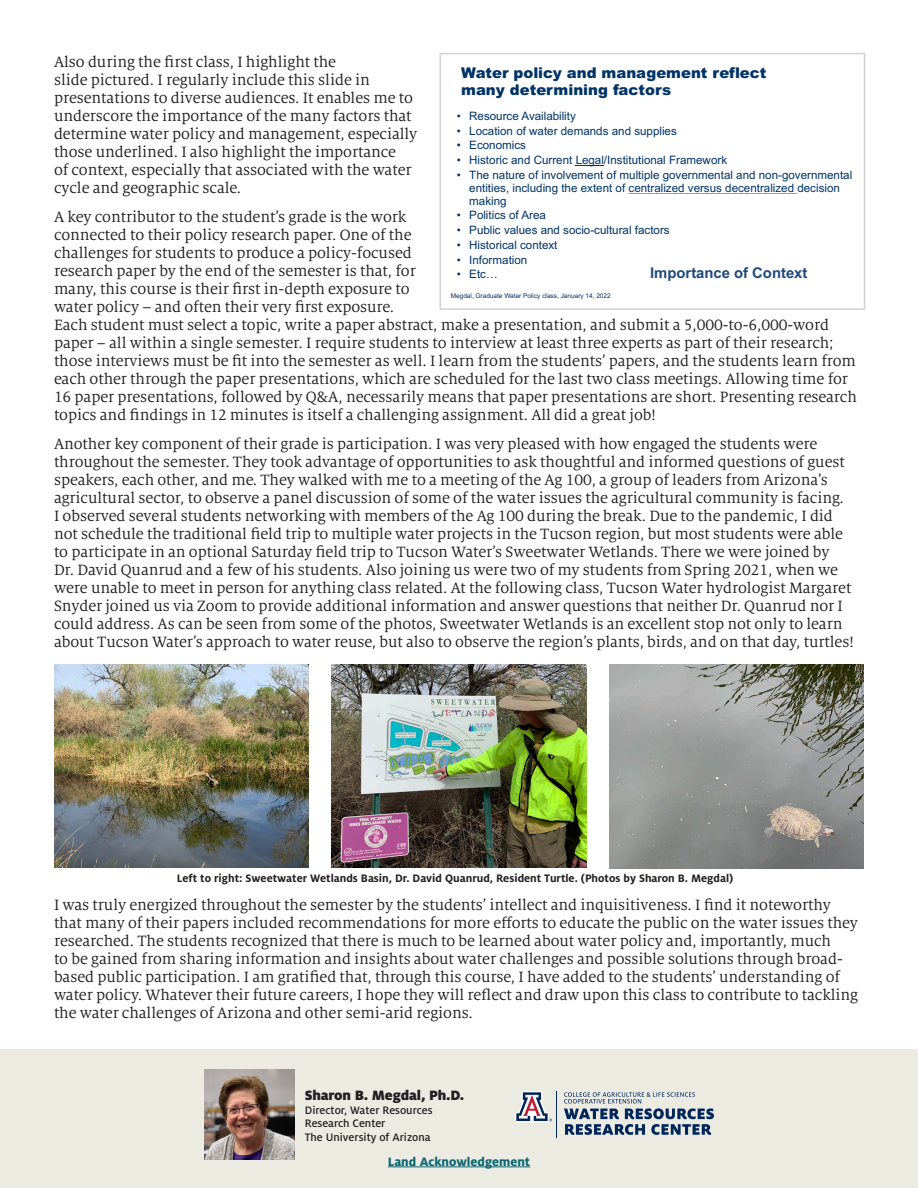
<style>
.page{position:relative;width:918px;height:1188px;background:#fff}
.page>*{position:absolute;margin:0;border:0;box-sizing:border-box;transform-origin:0 0}
.t1{font:16.5px/18px "Milo Serif OT";letter-spacing:-.005em;color:#231f20}
.t2{font:900 15px "Milo OT";letter-spacing:-.01em;color:#231f20}
.t3{font:900 14.85px/17.7px "Arial";color:#036}
.t4{font:700 14.85px "Arial";color:#1f497d}
.t5{font:800 13.5px "Milo OT";color:#0d6772}
.t6{font:700 12px "Milo OT";color:#231f20}
.t7{font:500 12px/13.5px "Milo OT";color:#231f20}
.t8{font:11.55px/13.2px "Arial";color:#036}
.t9{font:6.45px "Arial";color:#036}
</style>
<div class="page">
<div style="left:0;top:1050px;width:918px;height:138px;background:#ecebe2"></div>
<img style="left:204px;top:1070px;width:90px;height:89px">
<svg style="left:564px;top:1092px;width:150px;height:43px"></svg>
<svg style="left:515px;top:1091px;width:37px;height:31px"></svg>
<hr style="left:556px;top:1091px;width:1px;height:47px;background:#00255b">
<hr style="left:388px;top:1166px;width:142px;height:1px;background:#0d6772">
<svg style="left:576px;top:165px;width:28px;height:1px"></svg>
<svg style="left:628px;top:193px;width:169px;height:1px"></svg>
<div style="left:439px;top:53px;width:426px;height:257px;border:2px solid #d1d2d4"></div>
<img style="left:54px;top:664px;width:255px;height:204px">
<img style="left:332px;top:664px;width:254px;height:204px">
<img style="left:609px;top:664px;width:255px;height:204px">
<p class="t1" style="left:54px;top:53px;width:365px">Also during the first class, I highlight the<br>slide pictured. I regularly include this slide in presentations to diverse audiences. It enables me to underscore the importance of the many factors that determine water policy and management, especially those underlined. I also highlight the importance<br>of context, especially that associated with the water cycle and geographic scale.</p>
<p class="t1" style="left:54px;top:208px;width:804px">A key contributor to the student’s grade is the work<br>connected to their policy research paper. One of the<br>challenges for students to produce a policy-focused<br>research paper by the end of the semester is that, for<br>many, this course is their first in-depth exposure to<br>water policy – and often their very first exposure.<br>Each student must select a topic, write a paper abstract, make a presentation, and submit a 5,000-to-6,000-word paper – all within a single semester. I require students to interview at least three experts as part of their research; those interviews must be fit into the semester as well. I learn from the students’ papers, and the students learn from each other through the paper presentations, which are scheduled for the last two class meetings. Allowing time for 16 paper presentations, followed by Q&amp;A, necessarily means that paper presentations are short. Presenting research topics and findings in 12 minutes is itself a challenging assignment. All did a great job!</p>
<p class="t1" style="left:54px;top:435px;width:801px">Another key component of their grade is participation. I was very pleased with how engaged the students were throughout the semester. They took advantage of opportunities to ask thoughtful and informed questions of guest speakers, each other, and me. They walked with me to a meeting of the Ag 100, a group of leaders from Arizona’s agricultural sector, to observe a panel discussion of some of the water issues the agricultural community is facing.<br>I observed several students networking with members of the Ag 100 during the break. Due to the pandemic, I did not schedule the traditional field trip to multiple water projects in the Tucson region, but most students were able to participate in an optional Saturday field trip to Tucson Water’s Sweetwater Wetlands. There we were joined by Dr. David Quanrud and a few of his students. Also joining us were two of my students from Spring 2021, when we were unable to meet in person for anything class related. At the following class, Tucson Water hydrologist Margaret Snyder joined us via Zoom to provide additional information and answer questions that neither Dr. Quanrud nor I could address. As can be seen from some of the photos, Sweetwater Wetlands is an excellent stop not only to learn about Tucson Water’s approach to water reuse, but also to observe the region’s plants, birds, and on that day, turtles!</p>
<p class="t3" style="left:461px;top:63px;width:307px">Water policy and management reflect many determining factors</p>
<p class="t8" style="left:457px;top:109px;width:121px">• Resource Availability</p>
<p class="t8" style="left:457px;top:124px;width:222px">• Location of water demands and supplies</p>
<p class="t8" style="left:457px;top:139px;width:71px">• Economics</p>
<p class="t8" style="left:457px;top:153px;width:272px">• Historic and Current Legal/Institutional Framework</p>
<p class="t8" style="left:469px;top:168px;width:384px;text-indent:-13px">• The nature of involvement of multiple governmental and non-governmental entities, including the extent of centralized versus decentralized decision making</p>
<p class="t8" style="left:457px;top:209px;width:91px">• Politics of Area</p>
<p class="t8" style="left:457px;top:224px;width:214px">• Public values and socio-cultural factors</p>
<p class="t8" style="left:457px;top:238px;width:102px">• Historical context</p>
<p class="t8" style="left:457px;top:253px;width:72px">• Information</p>
<p class="t8" style="left:457px;top:267px;width:42px">• Etc…</p>
<p class="t4" style="left:650px;top:262px;width:159px">Importance of Context</p>
<p class="t9" style="left:451px;top:292px;width:161px">Megdal, Graduate Water Policy class, January 14, 2022</p>
<p class="t6" style="left:177px;top:871px;width:558px">Left to right: Sweetwater Wetlands Basin, Dr. David Quanrud, Resident Turtle. (Photos by Sharon B. Megdal)</p>
<p class="t1" style="left:54px;top:896px;width:806px">I was truly energized throughout the semester by the students’ intellect and inquisitiveness. I find it noteworthy that many of their papers included recommendations for more efforts to educate the public on the water issues they researched. The students recognized that there is much to be learned about water policy and, importantly, much<br>to be gained from sharing information and insights about water challenges and possible solutions through broad&shy;based public participation. I am gratified that, through this course, I have added to the students’ understanding of water policy. Whatever their future careers, I hope they will reflect and draw upon this class to contribute to tackling the water challenges of Arizona and other semi-arid regions.</p>
<p class="t2" style="left:305px;top:1087px;width:161px">Sharon B. Megdal, Ph.D.</p>
<p class="t7" style="left:305px;top:1103px;width:129px">Director, Water Resources<br>Research Center<br>The University of Arizona</p>
<p class="t5" style="left:388px;top:1154px;width:144px">Land Acknowledgement</p>
</div>
